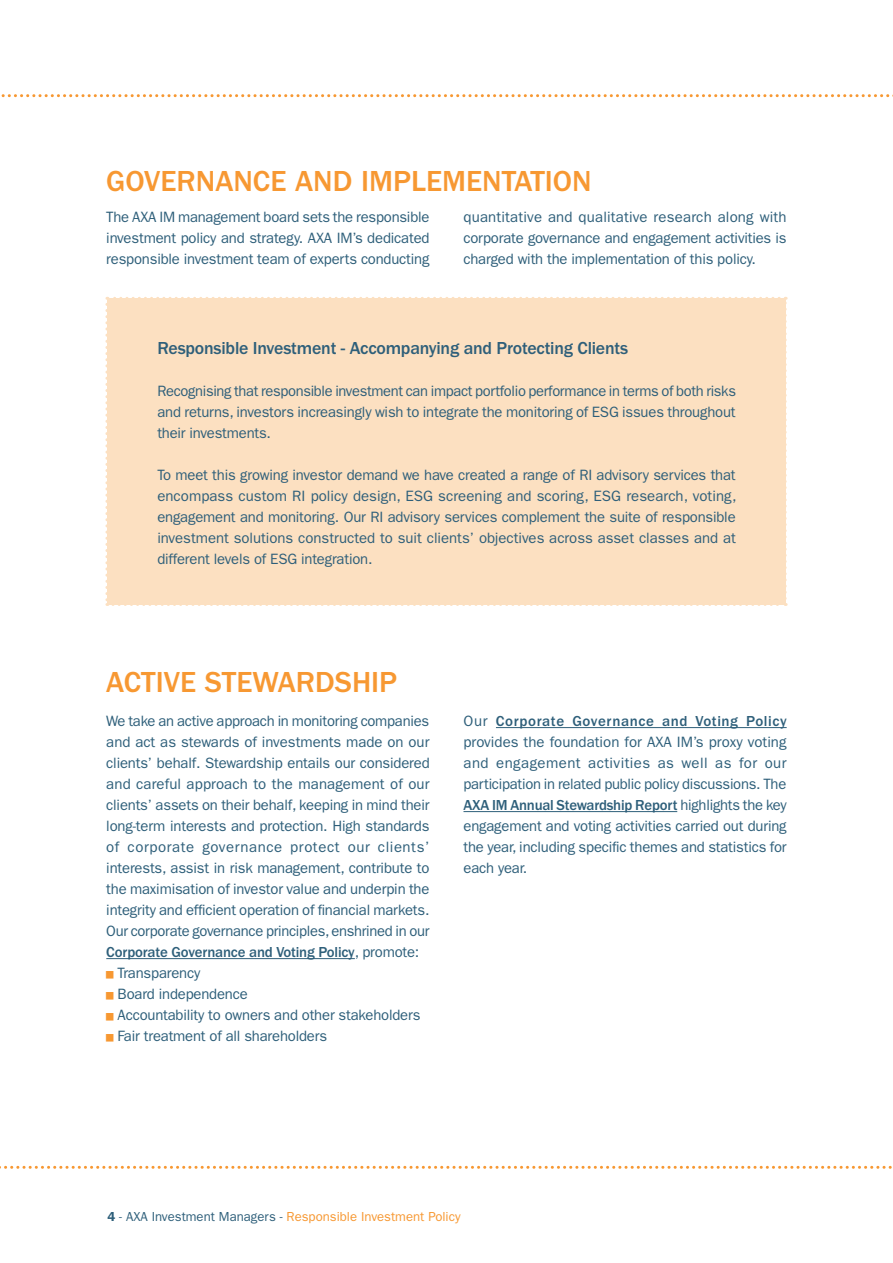
<style>
.page{position:relative;width:893px;height:1263px;background:#fff}
.page>*{position:absolute;margin:0;border:0;box-sizing:border-box;transform-origin:0 0}
.t1{font:500 30px "ITC Franklin Gothic Std";color:#f79832}
.t2{font:500 18px "ITC Franklin Gothic Std";letter-spacing:-.01em;color:#2e5f7a}
.t3{font:15px/21px "ITC Franklin Gothic Std";letter-spacing:-.01em;color:#2e5f7a;text-align:justify}
.t4{font:13.2px "ITC Franklin Gothic Std";color:#f79832}
.s1{font-weight:500}
.s2{font-weight:600;color:#2e5f7a}
.s3{color:#2e5f7a}
</style>
<div class="page">
<svg style="left:0;top:1166px;width:892px;height:3px"></svg>
<svg style="left:1px;top:94px;width:892px;height:3px"></svg>
<div style="left:105px;top:297px;width:682px;height:309px;background:#fce0c1"></div>
<hr style="left:106px;top:958px;width:249px;height:1px;background:#2e5f7a">
<hr style="left:496px;top:727px;width:291px;height:1px;background:#2e5f7a">
<hr style="left:463px;top:811px;width:214px;height:1px;background:#2e5f7a">
<p class="t1" style="left:106px;top:164px;width:487px">GOVERNANCE AND IMPLEMENTATION</p>
<p class="t3" style="left:106px;top:207px;width:325px">The AXA IM management board sets the responsible investment policy and strategy. AXA IM’s dedicated responsible investment team of experts conducting</p>
<p class="t3" style="left:463px;top:207px;width:325px">quantitative and qualitative research along with corporate governance and engagement activities is charged with the implementation of this policy.</p>
<p class="t2" style="left:157px;top:338px;width:472px">Responsible Investment - Accompanying and Protecting Clients</p>
<p class="t3" style="left:157px;top:381px;width:580px">Recognising that responsible investment can impact portfolio performance in terms of both risks and returns, investors increasingly wish to integrate the monitoring of ESG issues throughout their investments.</p>
<p class="t3" style="left:157px;top:465px;width:581px">To meet this growing investor demand we have created a range of RI advisory services that encompass custom RI policy design, ESG screening and scoring, ESG research, voting, engagement and monitoring. Our RI advisory services complement the suite of responsible investment solutions constructed to suit clients’ objectives across asset classes and at different levels of ESG integration.</p>
<p class="t1" style="left:106px;top:666px;width:292px">ACTIVE STEWARDSHIP</p>
<p class="t3" style="left:106px;top:711px;width:325px">We take an active approach in monitoring companies and act as stewards of investments made on our clients’ behalf. Stewardship entails our considered and careful approach to the management of our clients’ assets on their behalf, keeping in mind their long-term interests and protection. High standards of corporate governance protect our clients’ interests, assist in risk management, contribute to the maximisation of investor value and underpin the integrity and efficient operation of financial markets.<br>Our corporate governance principles, enshrined in our <span class="s1">Corporate Governance and Voting Policy</span>, promote:</p>
<p class="t3" style="left:118px;top:963px;width:84px">Transparency</p>
<p class="t3" style="left:118px;top:984px;width:132px">Board independence</p>
<p class="t3" style="left:118px;top:1005px;width:304px">Accountability to owners and other stakeholders</p>
<p class="t3" style="left:118px;top:1026px;width:211px">Fair treatment of all shareholders</p>
<p class="t3" style="left:463px;top:711px;width:325px">Our <span class="s1">Corporate Governance and Voting Policy </span>provides the foundation for AXA IM’s proxy voting and engagement activities as well as for our participation in related public policy discussions. The <span class="s1">AXA IM Annual Stewardship Report</span> highlights the key engagement and voting activities carried out during the year, including specific themes and statistics for each year.</p>
<p class="t4" style="left:107px;top:1209px;width:355px"><span class="s2">4</span> <span class="s3">- AXA Investment Managers -</span> Responsible Investment Policy</p>
</div>
